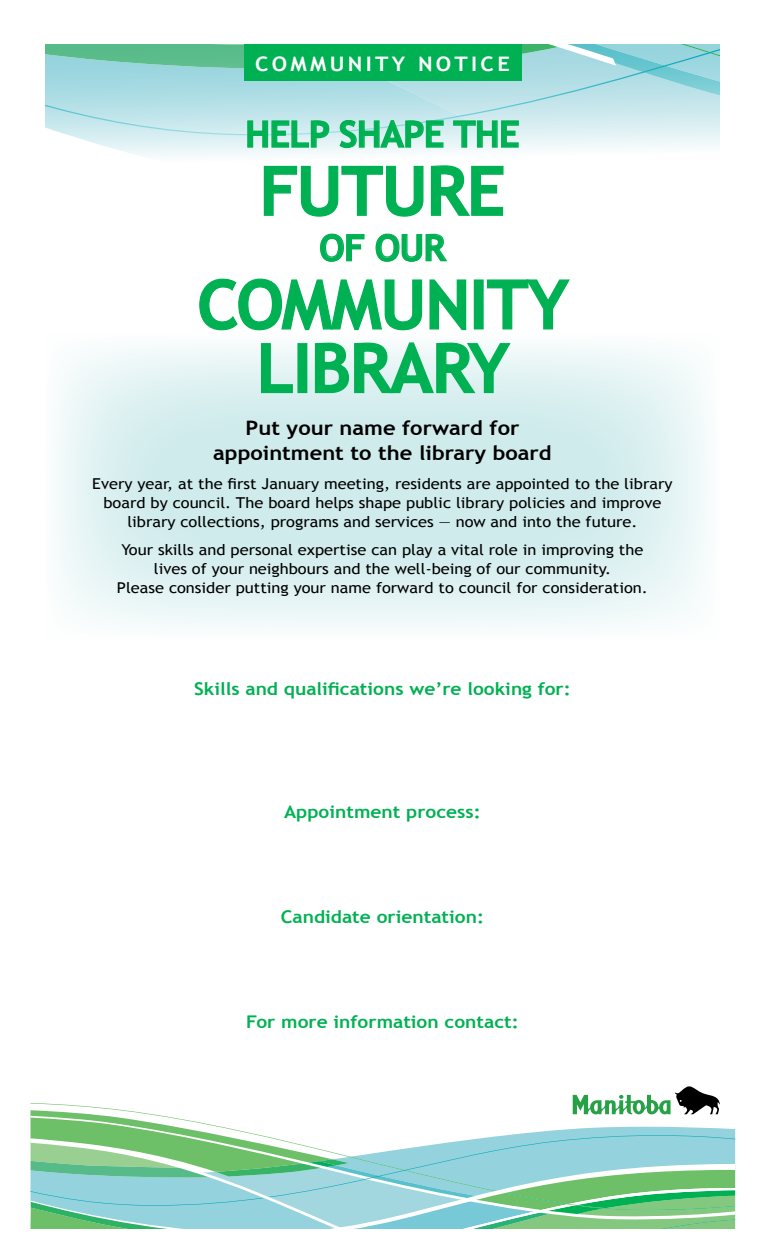
<style>
.page{position:relative;width:765px;height:1260px;background:#fff}
.page>*{position:absolute;margin:0;border:0;box-sizing:border-box;transform-origin:0 0}
.t1{font:700 68.12px/63.6px "Trebuchet MS";letter-spacing:-.02em;color:#00b153;text-align:center}
.t2{font:700 36.38px "Trebuchet MS";letter-spacing:-.02em;color:#00b153}
.t3{font:700 20px/25px "Trebuchet MS";color:#000;text-align:center;scale:1.1 1}
.t4{font:700 20px "Trebuchet MS";letter-spacing:.15em;color:#fff;scale:1.1 1}
.t5{font:700 17.5px "Trebuchet MS";color:#00b153;scale:1.09 1}
.t6{font:15px/18.8px "Trebuchet MS";color:#000;text-align:center;scale:1.1 1}
</style>
<div class="page">
<svg style="left:58px;top:343px;width:648px;height:283px;background:#dcf0f1"></svg>
<svg style="left:45px;top:44px;width:675px;height:173px"></svg>
<svg style="left:320px;top:233px;width:45px;height:29px"></svg>
<svg style="left:375px;top:233px;width:73px;height:29px"></svg>
<svg style="left:199px;top:278px;width:224px;height:53px"></svg>
<svg style="left:429px;top:279px;width:38px;height:52px"></svg>
<div style="left:474px;top:279px;width:10px;height:50px;border:1px solid #00b153"></div>
<svg style="left:486px;top:279px;width:84px;height:51px"></svg>
<svg style="left:260px;top:343px;width:34px;height:51px"></svg>
<div style="left:297px;top:343px;width:10px;height:50px;border:1px solid #00b153"></div>
<svg style="left:314px;top:342px;width:197px;height:52px"></svg>
<div style="left:245px;top:45px;width:277px;height:37px;background:#00b153"></div>
<svg style="left:31px;top:1086px;width:704px;height:143px"></svg>
<h3 class="t4" style="left:255px;top:52px;width:233px">COMMUNITY NOTICE</h3>
<h2 class="t2" style="left:245px;top:111px;width:276px">HELP SHAPE THE</h2>
<h1 class="t1" style="left:259px;top:159px;width:248px">FUTURE</h1>
<h2 class="t2" style="left:319px;top:225px;width:128px">OF OUR</h2>
<h1 class="t1" style="left:197px;top:273px;width:373px">COMMUNITY<br>LIBRARY</h1>
<h3 class="t3" style="left:213px;top:416px;width:309px">Put your name forward for appointment to the library board</h3>
<p class="t6" style="left:92px;top:475px;width:529px">Every year, at the first January meeting, residents are appointed to the library board by council. The board helps shape public library policies and improve library collections, programs and services — now and into the future.</p>
<p class="t6" style="left:117px;top:541px;width:484px">Your skills and personal expertise can play a vital role in improving the lives of your neighbours and the well-being of our community.<br>Please consider putting your name forward to council for consideration.</p>
<p class="t5" style="left:194px;top:678px;width:347px">Skills and qualifications we’re looking for:</p>
<p class="t5" style="left:284px;top:801px;width:182px">Appointment process:</p>
<p class="t5" style="left:281px;top:906px;width:188px">Candidate orientation:</p>
<p class="t5" style="left:246px;top:1011px;width:252px">For more information contact:</p>
</div>
